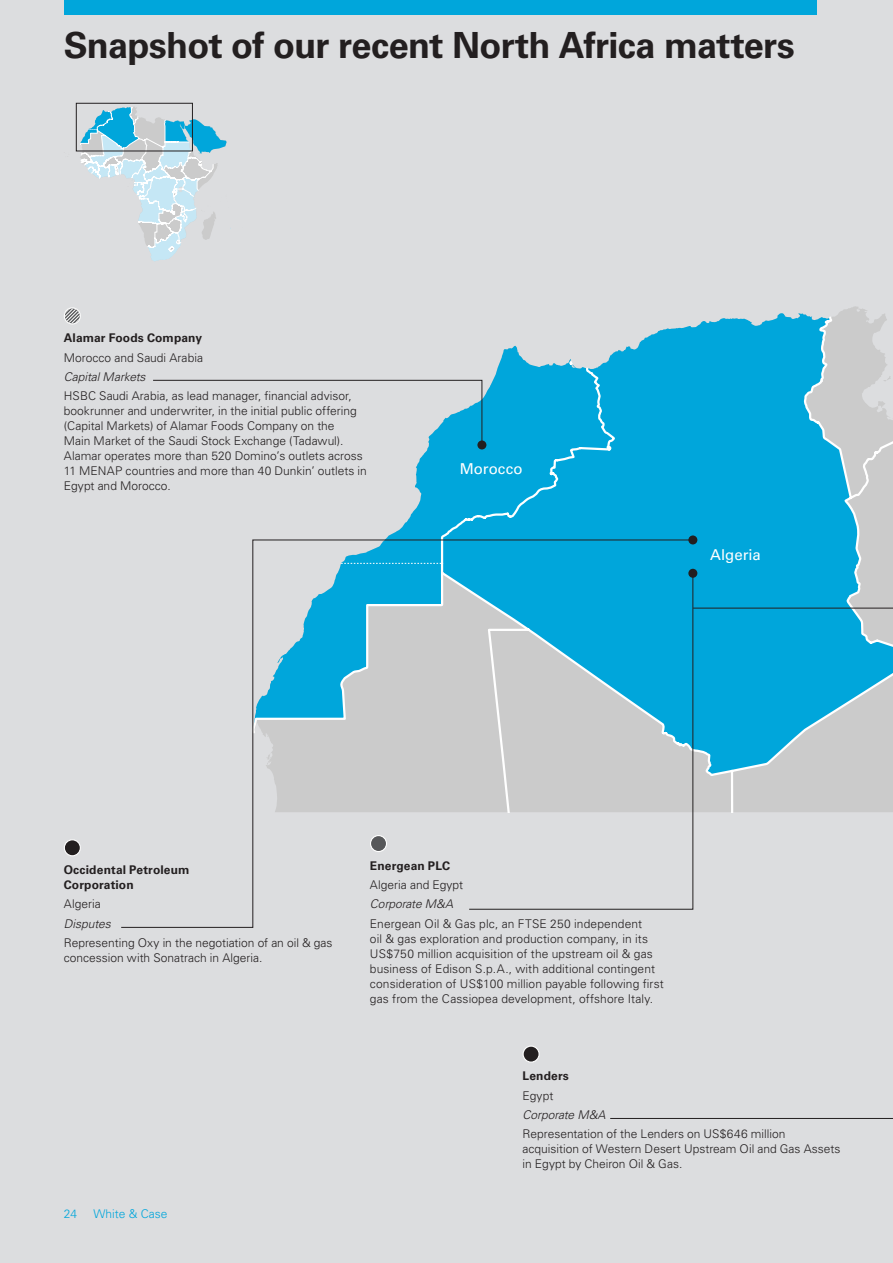
<style>
.page{position:relative;width:893px;height:1263px;background:#dcdddf}
.page>*{position:absolute;margin:0;border:0;box-sizing:border-box;transform-origin:0 0}
.GENERAL_-_Headline-A{font:700 36px "Univers LT Pro 65";letter-spacing:-.02em;color:#231f20}
.GENERAL_-_Blue_intro{font:15px "Univers LT Pro 55 Roman";color:#fff}
.Map_Text{font:300 12px/15px "Univers LT Pro 45";color:#231f20}
.Map_Text-2{font:700 12px/15px "Univers LT Pro 65";letter-spacing:.01em;color:#231f20}
.Map_Text-3{font:italic 300 12px "Univers LT Pro 45";color:#231f20}
.t1{font:300 12px "Univers LT Pro 45";color:#00a6db}
</style>
<div class="page">
<svg style="left:80px;top:107px;width:151px;height:154px"></svg>
<div style="left:76px;top:103px;width:117px;height:48px;border:1px solid #231f20"></div>
<svg style="left:251px;top:315px;width:642px;height:336px"></svg>
<svg style="left:153px;top:380px;width:330px;height:66px"></svg>
<div style="left:477px;top:440px;width:9px;height:9px;background:#231f20;border-radius:50%"></div>
<svg style="left:121px;top:539px;width:573px;height:389px"></svg>
<div style="left:688px;top:535px;width:9px;height:9px;background:#231f20;border-radius:50%"></div>
<svg style="left:468px;top:572px;width:226px;height:338px"></svg>
<div style="left:688px;top:569px;width:9px;height:9px;background:#231f20;border-radius:50%"></div>
<div style="left:64px;top:840px;width:16px;height:16px;background:#231f20;border-radius:50%"></div>
<div style="left:64px;top:839px;width:17px;height:17px;border:1px solid #fff;border-radius:50%"></div>
<hr style="left:693px;top:608px;width:200px;height:1px;background:#231f20">
<svg style="left:523px;top:1046px;width:16px;height:16px"></svg>
<div style="left:522px;top:1045px;width:18px;height:18px;border:1px solid #fff;border-radius:50%"></div>
<div style="left:64px;top:308px;width:16px;height:16px;background:#f6f6f6;border-radius:50%"></div>
<svg style="left:66px;top:309px;width:14px;height:14px"></svg>
<div style="left:64px;top:307px;width:17px;height:17px;border:1px solid #fff;border-radius:50%"></div>
<div style="left:370px;top:835px;width:16px;height:16px;background:#57585a;border-radius:50%"></div>
<div style="left:370px;top:835px;width:17px;height:17px;border:1px solid #fff;border-radius:50%"></div>
<svg style="left:609px;top:651px;width:284px;height:468px"></svg>
<div style="left:64px;top:0;width:752px;height:15px;background:#00a6db"></div>
<p class="GENERAL_-_Headline-A" style="left:64px;top:24px;width:733px">Snapshot of our recent North Africa matters</p>
<p class="Map_Text-2" style="left:64px;top:331px;width:140px">Alamar Foods Company</p>
<p class="Map_Text" style="left:64px;top:350px;width:141px">Morocco and Saudi Arabia</p>
<p class="Map_Text-3" style="left:64px;top:369px;width:83px">Capital Markets</p>
<p class="Map_Text" style="left:64px;top:388px;width:305px">HSBC Saudi Arabia, as lead manager, financial advisor, bookrunner and underwriter, in the initial public offering (Capital Markets) of Alamar Foods Company on the<br>Main Market of the Saudi Stock Exchange (Tadawul).<br>Alamar operates more than 520 Domino’s outlets across 11 MENAP countries and more than 40 Dunkin’ outlets in Egypt and Morocco.</p>
<p class="GENERAL_-_Blue_intro" style="left:460px;top:459px;width:64px">Morocco</p>
<p class="GENERAL_-_Blue_intro" style="left:710px;top:545px;width:52px">Algeria</p>
<p class="Map_Text-2" style="left:64px;top:862px;width:127px">Occidental Petroleum<br>Corporation</p>
<p class="Map_Text" style="left:64px;top:897px;width:38px">Algeria</p>
<p class="Map_Text-3" style="left:64px;top:916px;width:48px">Disputes</p>
<p class="Map_Text" style="left:64px;top:935px;width:270px">Representing Oxy in the negotiation of an oil &amp; gas concession with Sonatrach in Algeria.</p>
<p class="Map_Text-2" style="left:370px;top:858px;width:82px">Energean PLC</p>
<p class="Map_Text" style="left:370px;top:877px;width:95px">Algeria and Egypt</p>
<p class="Map_Text-3" style="left:370px;top:897px;width:85px">Corporate M&amp;A</p>
<p class="Map_Text" style="left:370px;top:916px;width:295px">Energean Oil &amp; Gas plc, an FTSE 250 independent<br>oil &amp; gas exploration and production company, in its US$750 million acquisition of the upstream oil &amp; gas business of Edison S.p.A., with additional contingent consideration of US$100 million payable following first gas from the Cassiopea development, offshore Italy.</p>
<p class="t1" style="left:64px;top:1206px;width:15px">24</p>
<p class="t1" style="left:94px;top:1206px;width:76px">White &amp; Case</p>
<p class="Map_Text-2" style="left:522px;top:1069px;width:48px">Lenders</p>
<p class="Map_Text" style="left:522px;top:1088px;width:32px">Egypt</p>
<p class="Map_Text-3" style="left:522px;top:1107px;width:85px">Corporate M&amp;A</p>
<p class="Map_Text" style="left:522px;top:1126px;width:319px">Representation of the Lenders on US$646 million acquisition of Western Desert Upstream Oil and Gas Assets in Egypt by Cheiron Oil &amp; Gas.</p>
</div>
